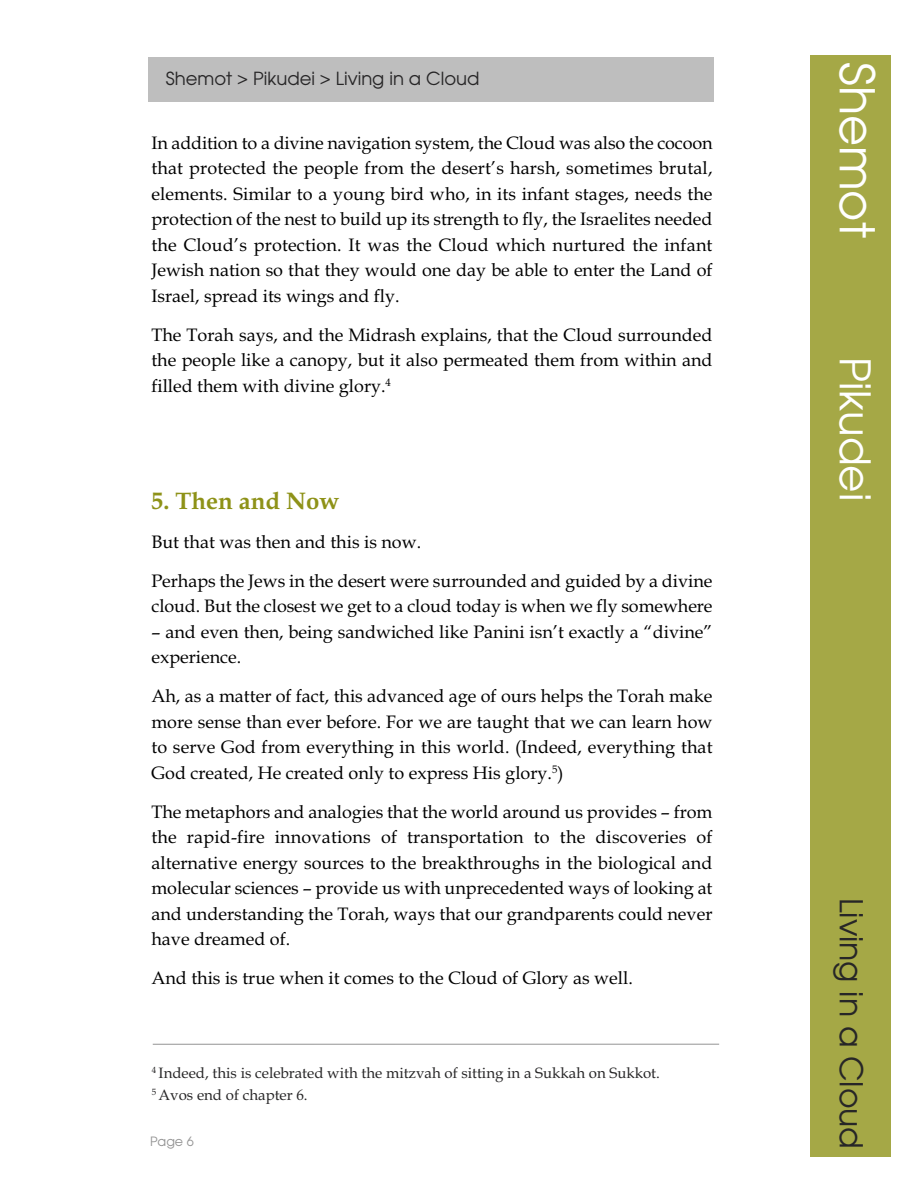
<style>
.page{position:relative;width:918px;height:1188px;background:#fff}
.page>*{position:absolute;margin:0;border:0;box-sizing:border-box;transform-origin:0 0}
.t1{font:47.7px "Avalon Plain";color:#fff}
.t2{font:42px "Avalon Plain";color:#fff}
.t3{font:31.5px "Avalon Plain";color:#272627}
.t4{font:700 24px "Book Antiqua";color:#8e9218}
.t5{font:18px/25.5px "Book Antiqua";color:#000;text-align:justify}
.t6{font:18px "Avalon Plain";color:#272627}
.t7{font:15px/22.5px "Book Antiqua";color:#272627}
.t8{font:12.75px "Avalon Plain";color:#939393}
</style>
<div class="page">
<div style="left:810px;top:55px;width:81px;height:1101px;background:#a5a846"></div>
<div style="left:148px;top:57px;width:566px;height:45px;background:#bebebe"></div>
<hr style="left:153px;top:1044px;width:566px;height:1px;background:#939393">
<p class="t6" style="left:166px;top:68px;width:315px">Shemot &gt; Pikudei &gt; Living in a Cloud</p>
<h1 class="t1" style="left:884px;top:62px;width:177px;rotate:90deg">Shemot</h1>
<p class="t5" style="left:151px;top:130px;width:563px">In addition to a divine navigation system, the Cloud was also the cocoon that protected the people from the desert’s harsh, sometimes brutal, elements. Similar to a young bird who, in its infant stages, needs the protection of the nest to build up its strength to fly, the Israelites needed the Cloud’s protection. It was the Cloud which nurtured the infant Jewish nation so that they would one day be able to enter the Land of Israel, spread its wings and fly.</p>
<p class="t5" style="left:151px;top:322px;width:563px">The Torah says, and the Midrash explains, that the Cloud surrounded the people like a canopy, but it also permeated them from within and filled them with divine glory.<sup>4</sup></p>
<h2 class="t2" style="left:879px;top:357px;width:146px;rotate:90deg">Pikudei</h2>
<h3 class="t4" style="left:151px;top:486px;width:189px">5. Then and Now</h3>
<p class="t5" style="left:151px;top:522px;width:563px;line-height:39px">But that was then and this is now.<br>Perhaps the Jews in the desert were surrounded and guided by a divine</p>
<p class="t5" style="left:151px;top:593px;width:563px">cloud. But the closest we get to a cloud today is when we fly somewhere</p>
<p class="t5" style="left:151px;top:619px;width:563px">– and even then, being sandwiched like Panini isn’t exactly a “divine” experience.</p>
<p class="t5" style="left:151px;top:683px;width:563px">Ah, as a matter of fact, this advanced age of ours helps the Torah make more sense than ever before. For we are taught that we can learn how to serve God from everything in this world. (Indeed, everything that God created, He created only to express His glory.<sup>5</sup>)</p>
<p class="t5" style="left:151px;top:799px;width:563px">The metaphors and analogies that the world around us provides – from the rapid-fire innovations of transportation to the discoveries of alternative energy sources to the breakthroughs in the biological and molecular sciences – provide us with unprecedented ways of looking at and understanding the Torah, ways that our grandparents could never have dreamed of.</p>
<p class="t5" style="left:151px;top:965px;width:483px">And this is true when it comes to the Cloud of Glory as well.</p>
<h3 class="t3" style="left:869px;top:898px;width:253px;rotate:90deg">Living in a Cloud</h3>
<p class="t7" style="left:152px;top:1061px;width:510px"><sup>4</sup> Indeed, this is celebrated with the mitzvah of sitting in a Sukkah on Sukkot.<br><sup>5</sup> Avos end of chapter 6.</p>
<p class="t8" style="left:150px;top:1134px;width:45px">Page 6</p>
</div>
